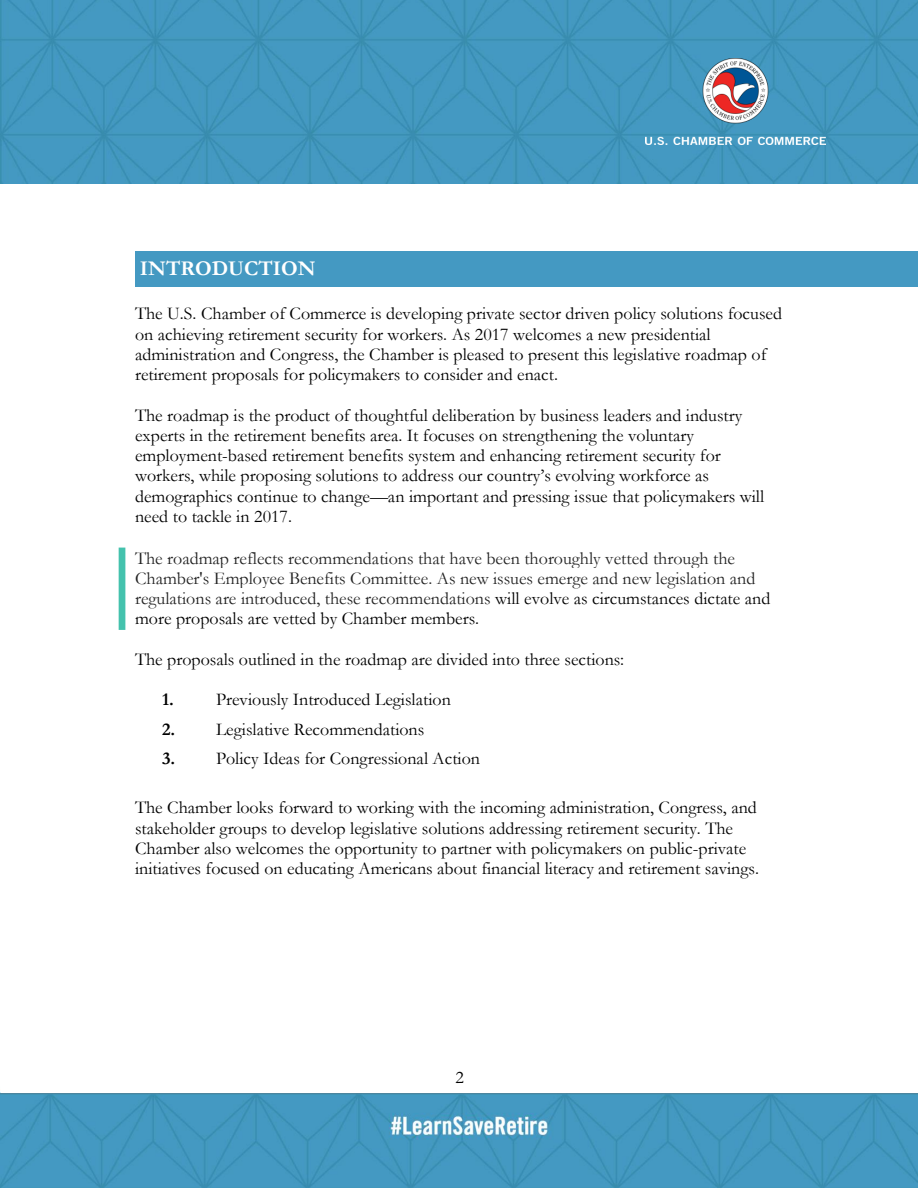
<style>
.page{position:relative;width:918px;height:1188px;background:#fff}
.page>*{position:absolute;margin:0;border:0;box-sizing:border-box;transform-origin:0 0}
.t1{font:700 21px "Garamond";color:#fff}
.t2{font:18px/20.2px "Garamond";color:#000}
.t3{font:18px/20.2px "Garamond";color:#222}
.s1{color:#000}
.s2{font-weight:700}
</style>
<div class="page">
<img style="left:0;top:1092px;width:918px;height:96px">
<img style="left:0;top:0;width:918px;height:183px">
<img style="left:646px;top:58px;width:179px;height:87px">
<div style="left:1px;top:1062px;width:917px;height:31px;background:#fff"></div>
<div style="left:135px;top:252px;width:783px;height:35px;background:#4499c2"></div>
<div style="left:119px;top:548px;width:6px;height:82px;background:#44c2ad"></div>
<p class="t1" style="left:140px;top:257px;width:177px">INTRODUCTION</p>
<p class="t2" style="left:135px;top:304px;width:648px">The U.S. Chamber of Commerce is developing private sector driven policy solutions focused on achieving retirement security for workers. As 2017 welcomes a new presidential administration and Congress, the Chamber is pleased to present this legislative roadmap of retirement proposals for policymakers to consider and enact.</p>
<p class="t2" style="left:135px;top:405px;width:631px">The roadmap is the product of thoughtful deliberation by business leaders and industry experts in the retirement benefits area. It focuses on strengthening the voluntary employment-based retirement benefits system and enhancing retirement security for workers, while proposing solutions to address our country’s evolving workforce as demographics continue to change—an important and pressing issue that policymakers will need to tackle in 2017.</p>
<p class="t3" style="left:135px;top:548px;width:637px">The roadmap reflects recommendations that have been thoroughly vetted through the Chamber's Employee Benefits Committee. As new issues emerge and new legislation and regulations are introduced, these recommendations <span class="s1">will evolve as circumstances dictate and more proposals are vetted by Chamber members.</span></p>
<p class="t2" style="left:135px;top:649px;width:491px">The proposals outlined in the roadmap are divided into three sections:</p>
<p class="t2" style="left:162px;top:690px;width:290px"><span class="s2">1.</span> Previously Introduced Legislation</p>
<p class="t2" style="left:162px;top:719px;width:264px"><span class="s2">2.</span> Legislative Recommendations</p>
<p class="t2" style="left:162px;top:748px;width:320px"><span class="s2">3.</span> Policy Ideas for Congressional Action</p>
<p class="t2" style="left:135px;top:798px;width:625px">The Chamber looks forward to working with the incoming administration, Congress, and stakeholder groups to develop legislative solutions addressing retirement security. The Chamber also welcomes the opportunity to partner with policymakers on public-private initiatives focused on educating Americans about financial literacy and retirement savings.</p>
<p class="t2" style="left:456px;top:1068px;width:10px">2</p>
</div>
